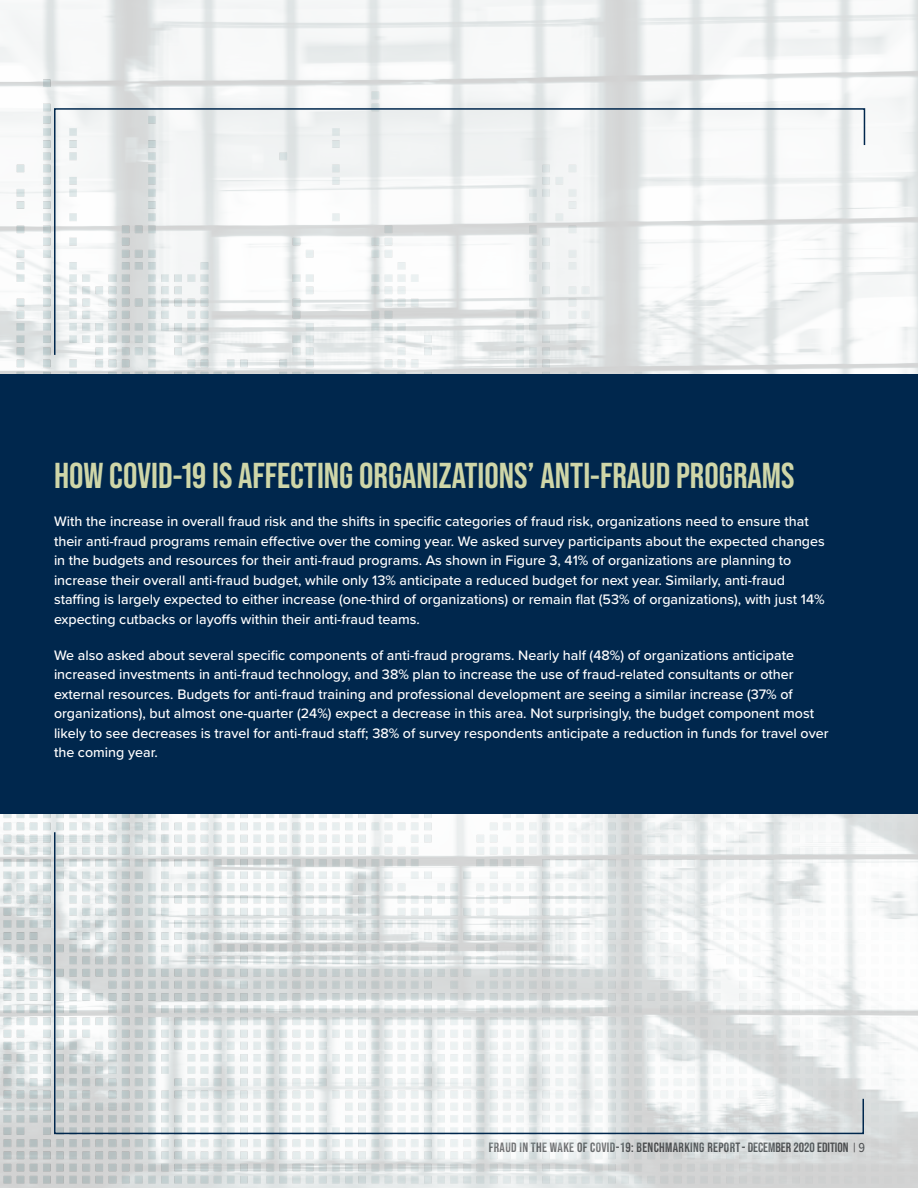
<style>
.page{position:relative;width:918px;height:1188px;background:#fff}
.page>*{position:absolute;margin:0;border:0;box-sizing:border-box;transform-origin:0 0}
.t1{font:700 36px "Bebas Neue Pro";color:#cfd6a8}
.t2{font:500 14.25px/19.5px "Proxima Nova";color:#fff}
.t3{font:13.5px "Bebas Neue";letter-spacing:.025em;color:#58595b}
.s1{font-family:"Proxima Nova Cond"}
</style>
<div class="page">
<img style="left:0;top:0;width:918px;height:1188px">
<div style="left:0;top:374px;width:918px;height:440px;background:#00274d"></div>
<svg style="left:53px;top:107px;width:813px;height:249px"></svg>
<svg style="left:53px;top:831px;width:812px;height:304px"></svg>
<h1 class="t1" style="left:54px;top:454px;width:742px">HOW COVID-19 IS AFFECTING ORGANIZATIONS’ ANTI-FRAUD PROGRAMS</h1>
<p class="t2" style="left:54px;top:511px;width:772px">With the increase in overall fraud risk and the shifts in specific categories of fraud risk, organizations need to ensure that their anti-fraud programs remain effective over the coming year. We asked survey participants about the expected changes in the budgets and resources for their anti-fraud programs. As shown in Figure 3, 41% of organizations are planning to increase their overall anti-fraud budget, while only 13% anticipate a reduced budget for next year. Similarly, anti-fraud staffing is largely expected to either increase (one-third of organizations) or remain flat (53% of organizations), with just 14% expecting cutbacks or layoffs within their anti-fraud teams.</p>
<p class="t2" style="left:54px;top:645px;width:776px">We also asked about several specific components of anti-fraud programs. Nearly half (48%) of organizations anticipate increased investments in anti-fraud technology, and 38% plan to increase the use of fraud-related consultants or other external resources. Budgets for anti-fraud training and professional development are seeing a similar increase (37% of organizations), but almost one-quarter (24%) expect a decrease in this area. Not surprisingly, the budget component most likely to see decreases is travel for anti-fraud staff; 38% of survey respondents anticipate a reduction in funds for travel over the coming year.</p>
<p class="t3" style="left:489px;top:1140px;width:378px">FRAUD IN THE WAKE OF COVID-19: BENCHMARKING REPORT - DECEMBER 2020 EDITION <span class="s1">| 9</span></p>
</div>
